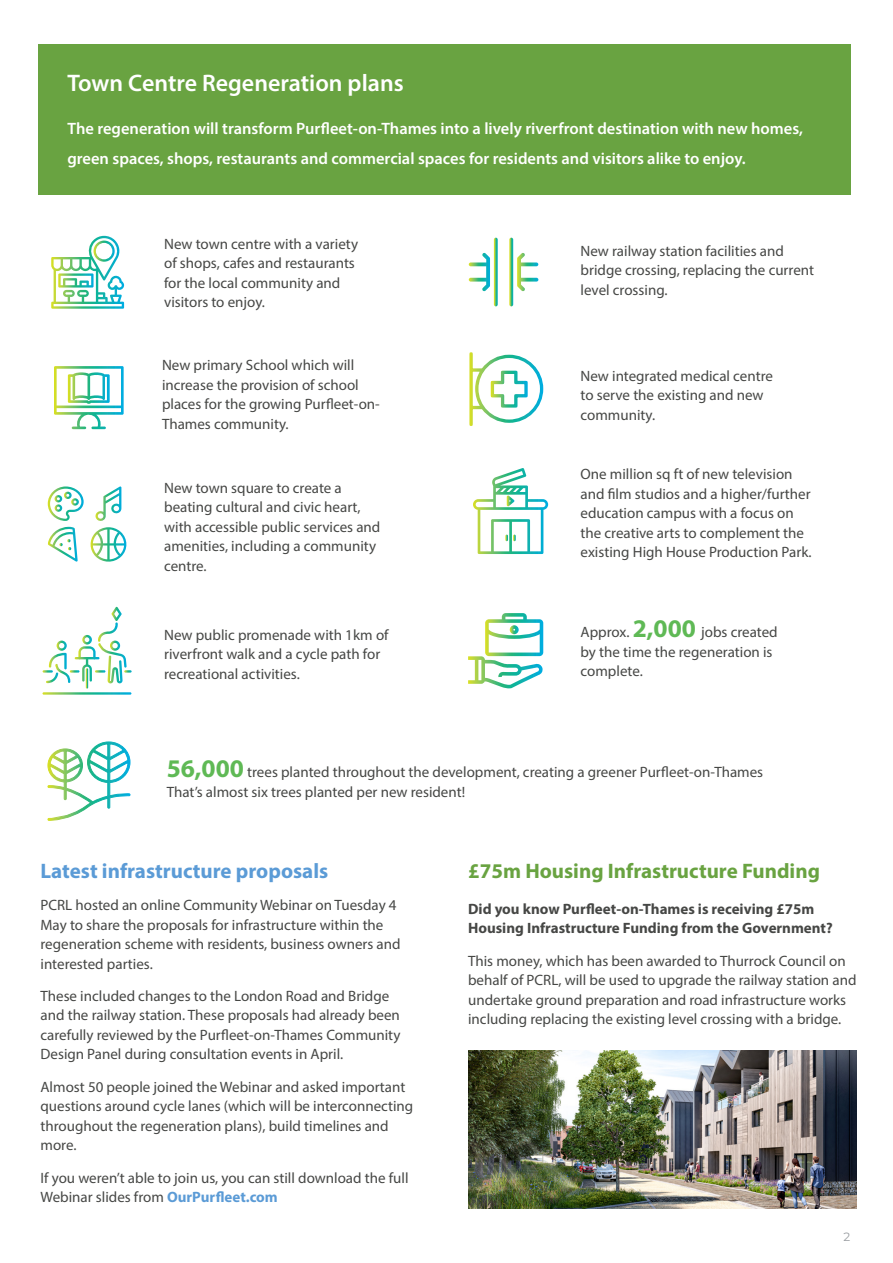
<style>
.page{position:relative;width:893px;height:1263px;background:#fff}
.page>*{position:absolute;margin:0;border:0;box-sizing:border-box;transform-origin:0 0}
.Body_text{font:24px "Myriad Variable Concept";color:#fff}
.Subheading{font:700 21px "Myriad Pro";color:#69a341}
.Subheading-2{font:700 21px "Myriad Pro";color:#5b9bd6}
.Body_text-2{font:16.5px/30px "Myriad Variable Concept";color:#fff}
.Body_text-3{font:15px/19.5px "Myriad Pro";color:#464745}
.Body_text-4{font:700 15px/19.5px "Myriad Pro";color:#464745}
.t1{font:12px "Montserrat";color:#999da1}
.s1{font-weight:700;font-size:25.5px;color:#5fb955}
.s2{font-weight:700;color:#5b9bd6}
</style>
<div class="page">
<div style="left:38px;top:44px;width:812px;height:150px;background:#69a341"></div>
<svg style="left:51px;top:236px;width:73px;height:73px"></svg>
<svg style="left:54px;top:366px;width:70px;height:63px"></svg>
<img style="left:47px;top:486px;width:80px;height:76px">
<svg style="left:43px;top:692px;width:88px;height:3px"></svg>
<svg style="left:86px;top:668px;width:2px;height:21px"></svg>
<svg style="left:43px;top:607px;width:89px;height:76px"></svg>
<svg style="left:48px;top:741px;width:82px;height:80px"></svg>
<svg style="left:509px;top:238px;width:29px;height:68px"></svg>
<svg style="left:469px;top:238px;width:29px;height:68px"></svg>
<svg style="left:469px;top:352px;width:75px;height:74px"></svg>
<svg style="left:473px;top:468px;width:75px;height:86px"></svg>
<svg style="left:468px;top:613px;width:75px;height:75px"></svg>
<img style="left:469px;top:1050px;width:388px;height:159px">
<p class="Body_text" style="left:68px;top:69px;width:338px">Town Centre Regeneration plans</p>
<p class="Body_text-2" style="left:68px;top:113px;width:737px">The regeneration will transform Purfleet-on-Thames into a lively riverfront destination with new homes, green spaces, shops, restaurants and commercial spaces for residents and visitors alike to enjoy.</p>
<p class="Body_text-3" style="left:164px;top:234px;width:195px">New town centre with a variety of shops, cafes and restaurants for the local community and visitors to enjoy.</p>
<p class="Body_text-3" style="left:162px;top:355px;width:219px">New primary School which will increase the provision of school places for the growing Purfleet-on-<br>Thames community.</p>
<p class="Body_text-3" style="left:164px;top:478px;width:218px">New town square to create a beating cultural and civic heart, with accessible public services and amenities, including a community centre.</p>
<p class="Body_text-3" style="left:164px;top:625px;width:226px">New public promenade with 1km of riverfront walk and a cycle path for recreational activities.</p>
<p class="Body_text-3" style="left:580px;top:241px;width:235px">New railway station facilities and bridge crossing, replacing the current level crossing.</p>
<p class="Body_text-3" style="left:580px;top:365px;width:194px">New integrated medical centre to serve the existing and new community.</p>
<p class="Body_text-3" style="left:580px;top:464px;width:233px">One million sq ft of new television and film studios and a higher/further education campus with a focus on the creative arts to complement the existing High House Production Park.</p>
<p class="Body_text-3" style="left:580px;top:622px;width:199px">Approx. <span class="s1">2,000</span> jobs created by the time the regeneration is complete.</p>
<p class="Body_text-3" style="left:167px;top:762px;width:598px"><span class="s1">56,000</span> trees planted throughout the development, creating a greener Purfleet-on-Thames<br>That’s almost six trees planted per new resident!</p>
<p class="Subheading-2" style="left:40px;top:857px;width:289px">Latest infrastructure proposals</p>
<p class="Subheading" style="left:468px;top:857px;width:353px">£75m Housing Infrastructure Funding</p>
<p class="Body_text-3" style="left:40px;top:895px;width:362px">PCRL hosted an online Community Webinar on Tuesday 4<br>May to share the proposals for infrastructure within the regeneration scheme with residents, business owners and interested parties.</p>
<p class="Body_text-3" style="left:40px;top:986px;width:361px">These included changes to the London Road and Bridge and the railway station. These proposals had already been carefully reviewed by the Purfleet-on-Thames Community Design Panel during consultation events in April.</p>
<p class="Body_text-3" style="left:40px;top:1077px;width:374px">Almost 50 people joined the Webinar and asked important questions around cycle lanes (which will be interconnecting throughout the regeneration plans), build timelines and more.</p>
<p class="Body_text-3" style="left:40px;top:1167px;width:370px">If you weren’t able to join us, you can still download the full<br>Webinar slides from <span class="s2">OurPurfleet.com</span></p>
<p class="Body_text-4" style="left:468px;top:899px;width:366px">Did you know Purfleet-on-Thames is receiving £75m<br>Housing Infrastructure Funding from the Government?</p>
<p class="Body_text-3" style="left:468px;top:951px;width:390px">This money, which has been awarded to Thurrock Council on behalf of PCRL, will be used to upgrade the railway station and undertake ground preparation and road infrastructure works including replacing the existing level crossing with a bridge.</p>
<p class="t1" style="left:844px;top:1228px;width:8px">2</p>
</div>
